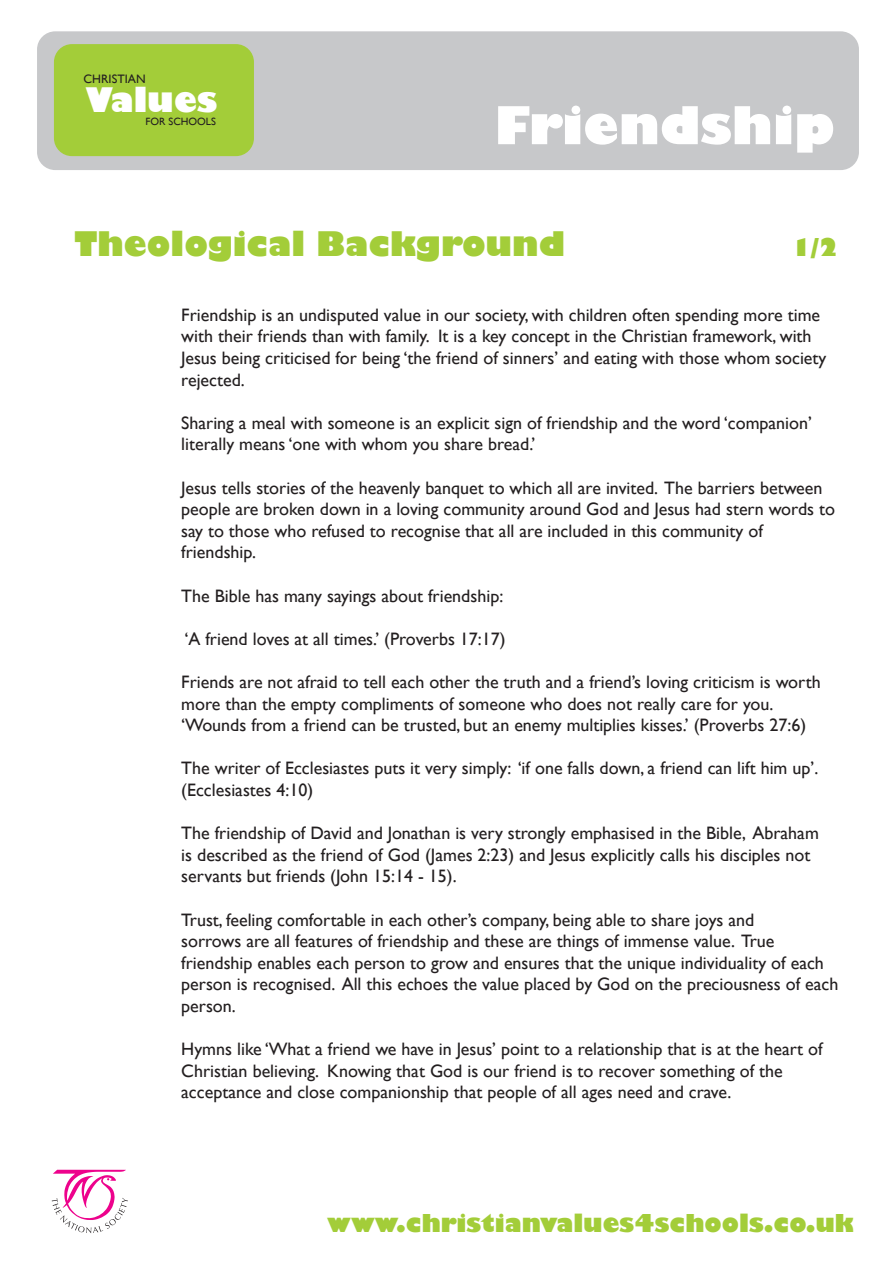
<style>
.page{position:relative;width:893px;height:1263px;background:#fff}
.page>*{position:absolute;margin:0;border:0;box-sizing:border-box;transform-origin:0 0}
.t1{font:800 51px "Gill Sans";color:#fff}
.t2{font:800 33px "Gill Sans";color:#a3cd39}
.t3{font:800 33px "Gill Sans";color:#fff}
.t4{font:800 24px "Gill Sans";color:#a3cd39}
.t5{font:18px/21.6px "Gill Sans";color:#231f20}
.t6{font:12.3px "Gill Sans";color:#231f20}
.t7{font:10.5px "Gill Sans";color:#231f20}
</style>
<div class="page">
<div style="left:37px;top:31px;width:822px;height:139px;background:#c7c8ca;border-radius:18px"></div>
<div style="left:54px;top:44px;width:200px;height:112px;background:#a3cd39;border-radius:18px"></div>
<svg style="left:52px;top:1170px;width:76px;height:63px"></svg>
<p class="t6" style="left:84px;top:71px;width:64px">CHRISTIAN</p>
<h2 class="t3" style="left:85px;top:79px;width:133px">Values</h2>
<p class="t7" style="left:146px;top:116px;width:72px">FOR SCHOOLS</p>
<p class="t1" style="left:494px;top:93px;width:342px">Friendship</p>
<h2 class="t2" style="left:74px;top:223px;width:492px">Theological Background</h2>
<p class="t4" style="left:791px;top:232px;width:49px">1/2</p>
<p class="t5" style="left:181px;top:304px;width:640px">Friendship is an undisputed value in our society, with children often spending more time with their friends than with family. It is a key concept in the Christian framework, with</p>
<p class="t5" style="left:181px;top:347px;width:647px">Jesus being criticised for being ‘the friend of sinners’ and eating with those whom society</p>
<p class="t5" style="left:181px;top:368px;width:65px">rejected.</p>
<p class="t5" style="left:181px;top:412px;width:632px">Sharing a meal with someone is an explicit sign of friendship and the word ‘companion’ literally means ‘one with whom you share bread.’</p>
<p class="t5" style="left:181px;top:476px;width:655px">Jesus tells stories of the heavenly banquet to which all are invited. The barriers between people are broken down in a loving community around God and Jesus had stern words to say to those who refused to recognise that all are included in this community of</p>
<p class="t5" style="left:181px;top:541px;width:76px">friendship.</p>
<p class="t5" style="left:181px;top:584px;width:323px">The Bible has many sayings about friendship:</p>
<p class="t5" style="left:184px;top:628px;width:323px">‘A friend loves at all times.’ (Proverbs 17:17)</p>
<p class="t5" style="left:181px;top:671px;width:641px">Friends are not afraid to tell each other the truth and a friend’s loving criticism is worth more than the empty compliments of someone who does not really care for you.</p>
<p class="t5" style="left:181px;top:714px;width:626px">‘Wounds from a friend can be trusted, but an enemy multiplies kisses.’ (Proverbs 27:6)</p>
<p class="t5" style="left:181px;top:757px;width:639px">The writer of Ecclesiastes puts it very simply: ‘if one falls down, a friend can lift him up’. (Ecclesiastes 4:10)</p>
<p class="t5" style="left:181px;top:822px;width:639px">The friendship of David and Jonathan is very strongly emphasised in the Bible, Abraham is described as the friend of God (James 2:23) and Jesus explicitly calls his disciples not servants but friends (John 15:14 - 15).</p>
<p class="t5" style="left:181px;top:908px;width:575px">Trust, feeling comfortable in each other’s company, being able to share joys and</p>
<p class="t5" style="left:181px;top:930px;width:595px">sorrows are all features of friendship and these are things of immense value. True</p>
<p class="t5" style="left:181px;top:952px;width:659px">friendship enables each person to grow and ensures that the unique individuality of each person is recognised. All this echoes the value placed by God on the preciousness of each person.</p>
<p class="t5" style="left:181px;top:1038px;width:643px">Hymns like ‘What a friend we have in Jesus’ point to a relationship that is at the heart of<br>Christian believing. Knowing that God is our friend is to recover something of the</p>
<p class="t5" style="left:181px;top:1081px;width:552px">acceptance and close companionship that people of all ages need and crave.</p>
<h3 class="t4" style="left:327px;top:1208px;width:528px">www.christianvalues4schools.co.uk</h3>
</div>
